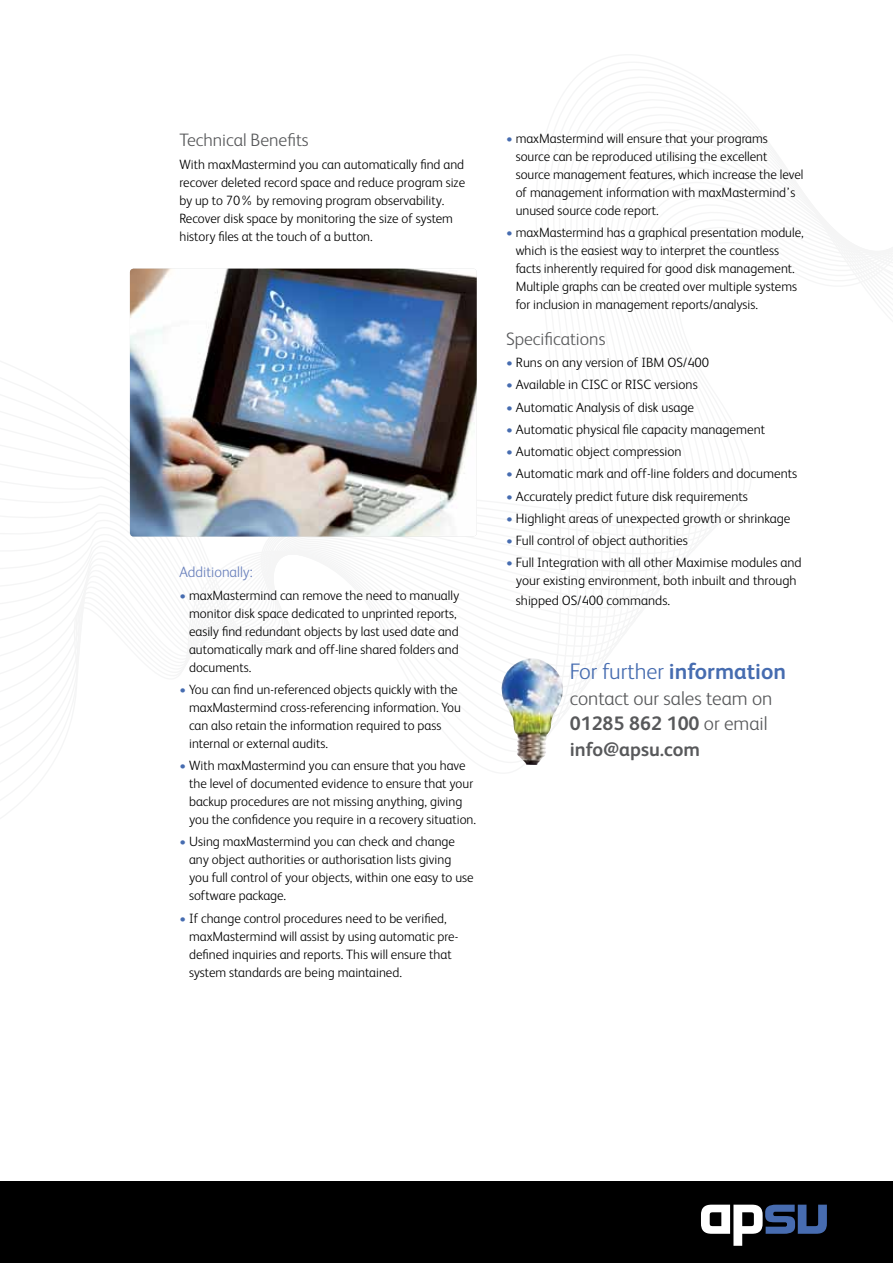
<style>
.page{position:relative;width:893px;height:1263px;background:#fff}
.page>*{position:absolute;margin:0;border:0;box-sizing:border-box;transform-origin:0 0}
.t1{font:700 22.5px "FS Albert";color:#466cb0}
.t2{font:300 19.5px/25.5px "FS Albert";color:#58595b}
.t3{font:300 18px "FS Albert";color:#58595b}
.t4{font:300 15px "FS Albert";color:#6980bc}
.t5{font:300 13.5px/18px "FS Albert";color:#000}
.s1{color:#466cb0}
.s2{font-weight:300}
.s3{font-weight:700}
</style>
<div class="page">
<div style="left:0;top:1182px;width:893px;height:81px;background:#000"></div>
<svg style="left:701px;top:1205px;width:126px;height:41px"></svg>
<img style="left:501px;top:658px;width:62px;height:107px">
<img style="left:130px;top:269px;width:347px;height:267px">
<h3 class="t3" style="left:179px;top:128px;width:131px">Technical Benefits</h3>
<p class="t5" style="left:179px;top:154px;width:287px">With maxMastermind you can automatically find and recover deleted record space and reduce program size by up to 70% by removing program observability.<br>Recover disk space by monitoring the size of system history files at the touch of a button.</p>
<p class="t4" style="left:179px;top:562px;width:75px">Additionally:</p>
<p class="t5" style="left:189px;top:585px;width:272px;text-indent:-10px"><span class="s1">•</span> maxMastermind can remove the need to manually monitor disk space dedicated to unprinted reports, easily find redundant objects by last used date and automatically mark and off-line shared folders and documents.</p>
<p class="t5" style="left:189px;top:680px;width:273px;text-indent:-10px"><span class="s1">•</span> You can find un-referenced objects quickly with the maxMastermind cross-referencing information. You can also retain the information required to pass internal or external audits.</p>
<p class="t5" style="left:189px;top:756px;width:288px;text-indent:-10px"><span class="s1">•</span> With maxMastermind you can ensure that you have the level of documented evidence to ensure that your backup procedures are not missing anything, giving you the confidence you require in a recovery situation.</p>
<p class="t5" style="left:189px;top:832px;width:286px;text-indent:-10px"><span class="s1">•</span> Using maxMastermind you can check and change any object authorities or authorisation lists giving you full control of your objects, within one easy to use software package.</p>
<p class="t5" style="left:189px;top:908px;width:271px;text-indent:-10px"><span class="s1">•</span> If change control procedures need to be verified, maxMastermind will assist by using automatic pre&shy;defined inquiries and reports. This will ensure that system standards are being maintained.</p>
<p class="t5" style="left:516px;top:129px;width:289px;text-indent:-10px"><span class="s1">•</span> maxMastermind will ensure that your programs source can be reproduced utilising the excellent source management features, which increase the level of management information with maxMastermind’s unused source code report.</p>
<p class="t5" style="left:516px;top:223px;width:289px;text-indent:-10px"><span class="s1">•</span> maxMastermind has a graphical presentation module, which is the easiest way to interpret the countless facts inherently required for good disk management.<br>Multiple graphs can be created over multiple systems for inclusion in management reports/analysis.</p>
<h3 class="t3" style="left:506px;top:327px;width:101px">Specifications</h3>
<p class="t5" style="left:506px;top:353px;width:205px"><span class="s1">•</span> Runs on any version of IBM OS/400</p>
<p class="t5" style="left:506px;top:375px;width:193px"><span class="s1">•</span> Available in CISC or RISC versions</p>
<p class="t5" style="left:506px;top:397px;width:190px"><span class="s1">•</span> Automatic Analysis of disk usage</p>
<p class="t5" style="left:506px;top:419px;width:261px"><span class="s1">•</span> Automatic physical file capacity management</p>
<p class="t5" style="left:506px;top:442px;width:177px"><span class="s1">•</span> Automatic object compression</p>
<p class="t5" style="left:506px;top:464px;width:293px"><span class="s1">•</span> Automatic mark and off-line folders and documents</p>
<p class="t5" style="left:506px;top:486px;width:243px"><span class="s1">•</span> Accurately predict future disk requirements</p>
<p class="t5" style="left:506px;top:508px;width:286px"><span class="s1">•</span> Highlight areas of unexpected growth or shrinkage</p>
<p class="t5" style="left:506px;top:531px;width:183px"><span class="s1">•</span> Full control of object authorities</p>
<p class="t5" style="left:506px;top:553px;width:297px;text-align:center"><span class="s1">•</span> Full Integration with all other Maximise modules and your existing environment, both inbuilt and through</p>
<p class="t5" style="left:516px;top:590px;width:156px">shipped OS/400 commands.</p>
<h1 class="t1" style="left:570px;top:656px;width:218px"><span class="s2">For further</span> information</h1>
<h2 class="t2" style="left:570px;top:684px;width:204px">contact our sales team on<br><span class="s3">01285 862 100</span> or email <span class="s3">info@apsu.com</span></h2>
</div>
